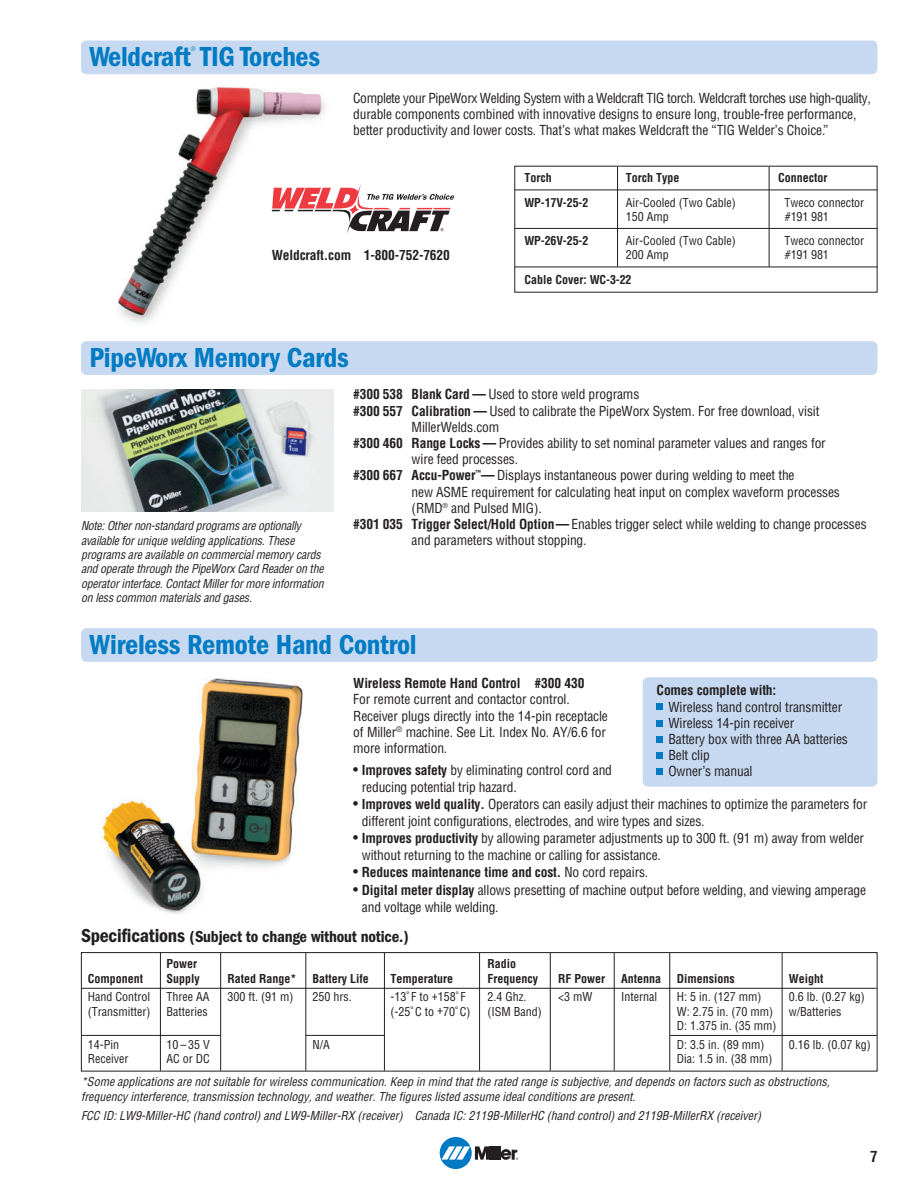
<style>
.page{position:relative;width:918px;height:1188px;background:#fff}
.page>*{position:absolute;margin:0;border:0;box-sizing:border-box;transform-origin:0 0}
.t1{font:28.5px "ITC Franklin Gothic Std Dm Cd";letter-spacing:-.01em;color:#007bc3}
.t2{font:16.5px "ITC Franklin Gothic Std Dm Cd";letter-spacing:-.01em;color:#231f20}
.t3{font:700 condensed 15px "Helvetica";color:#231f20}
.t4{font:condensed 13.5px/16.2px "Helvetica";letter-spacing:-.01em;color:#231f20}
.t5{font:700 condensed 13.5px "Helvetica";letter-spacing:-.01em;color:#231f20}
.t6{font:italic condensed 12px/14.4px "Helvetica";color:#231f20}
.t7{font:condensed 12px/14.4px "Helvetica";color:#231f20}
.t8{font:700 condensed 12px/14.4px "Helvetica";color:#231f20}
.t9{font:condensed 6px "Helvetica";color:#007bc3}
.s1{font-weight:700}
.s2{font-size:15px}
.s3{font-weight:400;font-size:15px}
.s4{font-weight:400}
.s5{font-size:19.5px}
</style>
<div class="page">
<div style="left:440px;top:1137px;width:32px;height:32px;background:#0079c2;border-radius:50%"></div>
<hr style="left:493px;top:1146px;width:4px;height:14px;background:#231f20">
<hr style="left:497px;top:1146px;width:3px;height:14px;background:#231f20">
<svg style="left:441px;top:1146px;width:52px;height:14px"></svg>
<svg style="left:501px;top:1149px;width:17px;height:11px"></svg>
<img style="left:100px;top:678px;width:203px;height:236px">
<div style="left:81px;top:628px;width:796px;height:34px;background:#c6d9f0;border-radius:5px"></div>
<div style="left:643px;top:677px;width:234px;height:110px;background:#c6d9f0;border-radius:5px"></div>
<svg style="left:657px;top:720px;width:6px;height:6px"></svg>
<div style="left:657px;top:736px;width:6px;height:7px;background:#007bc3"></div>
<svg style="left:657px;top:704px;width:6px;height:6px"></svg>
<div style="left:657px;top:752px;width:6px;height:7px;background:#007bc3"></div>
<svg style="left:657px;top:769px;width:6px;height:6px"></svg>
<div style="left:81px;top:952px;width:797px;height:119px;border:1px solid #231f20"></div>
<hr style="left:160px;top:953px;width:1px;height:118px;background:#231f20">
<hr style="left:220px;top:953px;width:1px;height:118px;background:#231f20">
<hr style="left:305px;top:953px;width:1px;height:118px;background:#231f20">
<hr style="left:479px;top:953px;width:1px;height:118px;background:#231f20">
<hr style="left:550px;top:953px;width:1px;height:118px;background:#231f20">
<hr style="left:669px;top:953px;width:1px;height:118px;background:#231f20">
<hr style="left:614px;top:953px;width:1px;height:118px;background:#231f20">
<hr style="left:384px;top:953px;width:1px;height:118px;background:#231f20">
<hr style="left:782px;top:953px;width:1px;height:118px;background:#231f20">
<hr style="left:82px;top:988px;width:795px;height:1px;background:#231f20">
<hr style="left:82px;top:1035px;width:138px;height:1px;background:#231f20">
<hr style="left:306px;top:1035px;width:78px;height:1px;background:#231f20">
<hr style="left:670px;top:1035px;width:207px;height:1px;background:#231f20">
<img style="left:118px;top:87px;width:207px;height:236px">
<svg style="left:272px;top:184px;width:182px;height:50px"></svg>
<hr style="left:617px;top:167px;width:1px;height:100px;background:#231f20">
<hr style="left:769px;top:167px;width:1px;height:100px;background:#231f20">
<hr style="left:515px;top:190px;width:362px;height:1px;background:#231f20">
<hr style="left:515px;top:228px;width:362px;height:1px;background:#231f20">
<hr style="left:515px;top:267px;width:362px;height:1px;background:#231f20">
<div style="left:81px;top:40px;width:797px;height:34px;background:#c6d9f0;border-radius:5px"></div>
<img style="left:81px;top:389px;width:252px;height:123px">
<div style="left:81px;top:341px;width:796px;height:34px;background:#c6d9f0;border-radius:5px"></div>
<h1 class="t1" style="left:90px;top:47px;width:232px">Weldcraft TIG Torches</h1>
<p class="t9" style="left:191px;top:47px;width:6px">®</p>
<p class="t4" style="left:353px;top:91px;width:519px">Complete your PipeWorx Welding System with a Weldcraft TIG torch. Weldcraft torches use high-quality, durable components combined with innovative designs to ensure long, trouble-free performance, better productivity and lower costs. That’s what makes Weldcraft the “TIG Welder’s Choice.”</p>
<p class="t5" style="left:272px;top:250px;width:180px">Weldcraft.com 1-800-752-7620</p>
<h1 class="t1" style="left:90px;top:348px;width:261px">PipeWorx Memory Cards</h1>
<p class="t8" style="left:524px;top:172px;width:29px">Torch</p>
<p class="t8" style="left:626px;top:172px;width:55px">Torch Type</p>
<p class="t8" style="left:778px;top:172px;width:51px">Connector</p>
<p class="t8" style="left:524px;top:196px;width:66px">WP-17V-25-2</p>
<p class="t7" style="left:626px;top:196px;width:111px">Air-Cooled (Two Cable)</p>
<p class="t7" style="left:785px;top:196px;width:81px">Tweco connector</p>
<p class="t7" style="left:626px;top:210px;width:45px">150 Amp</p>
<p class="t7" style="left:785px;top:210px;width:46px">#191 981</p>
<p class="t8" style="left:524px;top:235px;width:66px">WP-26V-25-2</p>
<p class="t7" style="left:626px;top:235px;width:111px">Air-Cooled (Two Cable)</p>
<p class="t7" style="left:785px;top:235px;width:81px">Tweco connector</p>
<p class="t7" style="left:626px;top:249px;width:45px">200 Amp</p>
<p class="t7" style="left:785px;top:249px;width:46px">#191 981</p>
<p class="t8" style="left:524px;top:273px;width:109px">Cable Cover: WC-3-22</p>
<p class="t6" style="left:81px;top:520px;width:247px">Note:Othernon-standard programs are optionally available for unique welding applications.These programs are available on commercialmemory cards and operate through the PipeWorx Card Readeron the operatorinterface.ContactMillerformore information on less common materials and gases.</p>
<p class="t4" style="left:353px;top:388px;width:288px"><span class="s1">#300 538 Blank Card —</span> Used to store weld programs</p>
<p class="t4" style="left:353px;top:404px;width:468px"><span class="s1">#300 557 Calibration —</span> Used to calibrate the PipeWorx System. For free download, visit</p>
<p class="t4" style="left:412px;top:420px;width:89px">MillerWelds.com</p>
<p class="t4" style="left:353px;top:436px;width:474px"><span class="s1">#300 460 Range Locks —</span> Provides ability to set nominal parameter values and ranges for</p>
<p class="t4" style="left:412px;top:452px;width:108px">wire feed processes.</p>
<p class="t4" style="left:353px;top:469px;width:443px"><span class="s1">#300 667 Accu-Power</span><sup>™</sup><span class="s1">—</span> Displays instantaneous power during welding to meet the</p>
<p class="t4" style="left:412px;top:485px;width:430px">new ASME requirement for calculating heat input on complex waveform processes</p>
<p class="t4" style="left:412px;top:501px;width:132px">(RMD<sup>®</sup> and Pulsed MIG).</p>
<p class="t4" style="left:353px;top:517px;width:515px"><span class="s1">#301 035 Trigger Select/Hold Option—</span> Enables trigger select while welding to change processes</p>
<p class="t4" style="left:412px;top:533px;width:176px">and parameters without stopping.</p>
<h1 class="t1" style="left:90px;top:635px;width:329px">Wireless Remote Hand Control</h1>
<p class="t5" style="left:353px;top:678px;width:233px">Wireless Remote Hand Control #300 430</p>
<p class="t4" style="left:353px;top:693px;width:256px">For remote current and contactor control.<br>Receiver plugs directly into the 14-pin receptacle of Miller<sup>®</sup> machine. See Lit. Index No. AY/6.6 for more information.</p>
<p class="t4" style="left:362px;top:762px;width:252px;line-height:16.8px;text-indent:-9px"><span class="s2">•</span> <span class="s1">Improves safety</span> by eliminating control cord and reducing potential trip hazard.</p>
<p class="t4" style="left:362px;top:797px;width:507px;line-height:16.8px;text-indent:-9px"><span class="s2">•</span> <span class="s1">Improves weld quality.</span> Operators can easily adjust their machines to optimize the parameters for different joint configurations, electrodes, and wire types and sizes.</p>
<p class="t4" style="left:362px;top:831px;width:504px;line-height:16.8px;text-indent:-9px"><span class="s2">•</span> <span class="s1">Improves productivity</span> by allowing parameter adjust ments up to 300 ft. (91 m) away from welder without returning to the machine or calling for assistance.</p>
<p class="t5" style="left:353px;top:867px;width:297px"><span class="s3">•</span> Reduces maintenance time and cost. <span class="s4">No cord repairs.</span></p>
<p class="t4" style="left:362px;top:883px;width:506px;line-height:16.8px;text-indent:-9px"><span class="s2">•</span> <span class="s1">Digital meter display</span> allows presetting of machine output before welding, and viewing amperage and voltage while welding.</p>
<p class="t5" style="left:657px;top:685px;width:121px">Comes complete with:</p>
<p class="t4" style="left:669px;top:700px;width:181px">Wireless hand control transmitter<br>Wireless 14-pin receiver<br>Battery box with three AA batteries<br>Belt clip<br>Owner’s manual</p>
<p class="t2" style="left:81px;top:931px;width:329px"><span class="s5">Specifications</span> (Subject to change without notice.)</p>
<p class="t8" style="left:167px;top:958px;width:35px">Power<br>Supply</p>
<p class="t7" style="left:167px;top:991px;width:44px">Three AA<br>Batteries</p>
<p class="t7" style="left:167px;top:1038px;width:45px">10–35 V<br>AC or DC</p>
<p class="t8" style="left:488px;top:958px;width:52px">Radio<br>Frequency</p>
<p class="t7" style="left:488px;top:991px;width:56px">2.4 Ghz. (ISM Band)</p>
<p class="t8" style="left:88px;top:972px;width:57px">Component</p>
<p class="t7" style="left:88px;top:991px;width:64px">Hand Control (Transmitter)</p>
<p class="t7" style="left:88px;top:1038px;width:42px">14-Pin<br>Receiver</p>
<p class="t6" style="left:81px;top:1076px;width:753px">*Some applications are notsuitable forwireless communication.Keep in mind thatthe rated range is subjective,and depends on factors such as obstructions, frequency interference,transmission technology,and weather.The figures listed assume idealconditions are present.</p>
<p class="t6" style="left:81px;top:1109px;width:684px">FCC ID:LW9-Miller-HC (hand control)and LW9-Miller-RX (receiver) Canada IC:2119B-MillerHC (hand control)and 2119B-MillerRX (receiver)</p>
<p class="t8" style="left:677px;top:972px;width:59px">Dimensions</p>
<p class="t7" style="left:677px;top:991px;width:101px">H: 5 in. (127 mm)<br>W: 2.75 in. (70 mm)<br>D: 1.375 in. (35 mm)</p>
<p class="t7" style="left:677px;top:1038px;width:97px">D: 3.5 in. (89 mm)<br>Dia: 1.5 in. (38 mm)</p>
<p class="t8" style="left:227px;top:972px;width:70px">Rated Range*</p>
<p class="t7" style="left:227px;top:991px;width:67px">300 ft. (91 m)</p>
<p class="t8" style="left:312px;top:972px;width:58px">Battery Life</p>
<p class="t7" style="left:312px;top:991px;width:41px">250 hrs.</p>
<p class="t7" style="left:312px;top:1038px;width:19px">N/A</p>
<p class="t8" style="left:390px;top:972px;width:64px">Temperature</p>
<p class="t7" style="left:390px;top:991px;width:82px">-13˚ F to +158˚ F (-25˚ C to +70˚ C)</p>
<p class="t8" style="left:789px;top:972px;width:36px">Weight</p>
<p class="t7" style="left:789px;top:991px;width:77px">0.6 lb. (0.27 kg) w/Batteries</p>
<p class="t7" style="left:789px;top:1038px;width:83px">0.16 lb. (0.07 kg)</p>
<p class="t8" style="left:558px;top:972px;width:49px">RF Power</p>
<p class="t7" style="left:558px;top:991px;width:36px">&lt;3 mW</p>
<p class="t8" style="left:621px;top:972px;width:42px">Antenna</p>
<p class="t7" style="left:621px;top:991px;width:37px">Internal</p>
<p class="t3" style="left:870px;top:1151px;width:9px">7</p>
</div>
